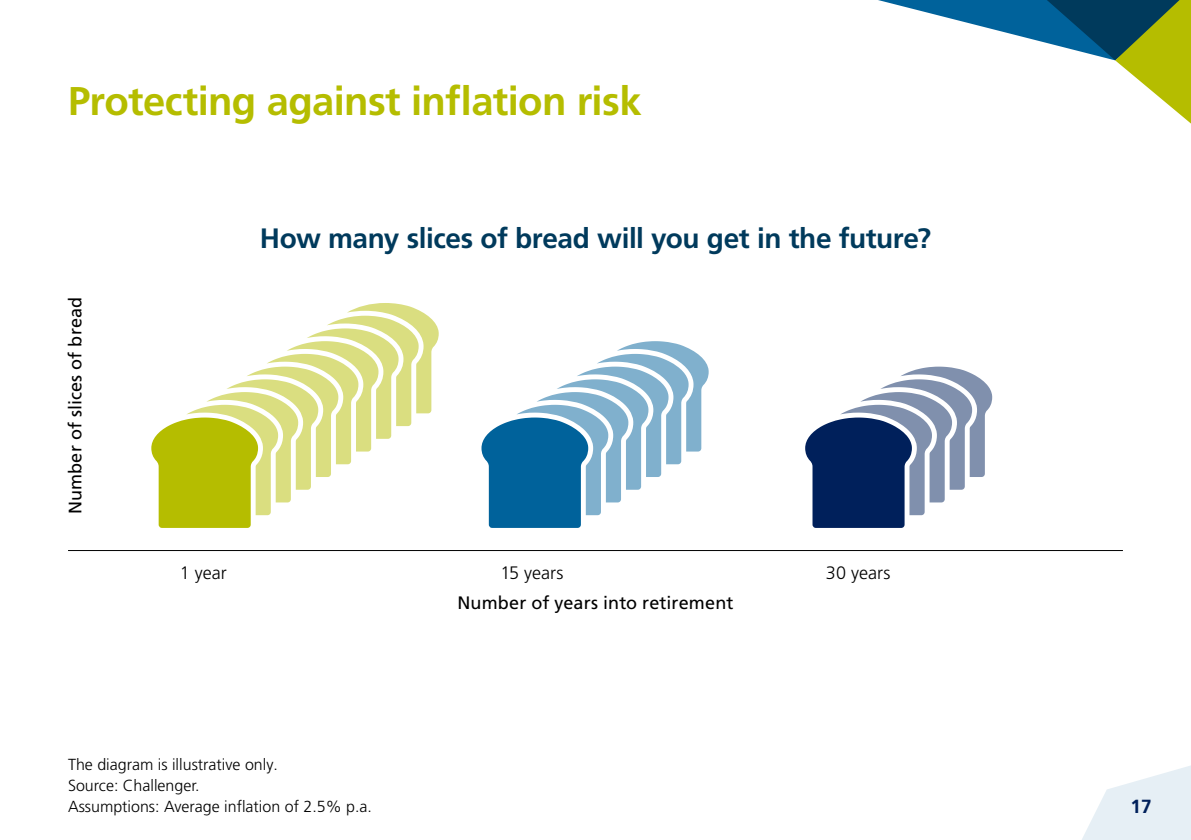
<style>
.page{position:relative;width:1191px;height:840px;background:#fff}
.page>*{position:absolute;margin:0;border:0;box-sizing:border-box;transform-origin:0 0}
.t1{font:700 40px "Frutiger LT Pro";letter-spacing:-.015em;color:#b5bd00}
.t2{font:700 28px "Frutiger LT Pro";letter-spacing:-.015em;color:#003a5c}
.t3{font:700 19px "Frutiger LT Pro";color:#00205b}
.t4{font:18px "Frutiger LT Pro";letter-spacing:.005em;color:#000}
.t5{font:300 18px "Frutiger LT Pro";color:#000}
.t6{font:300 16px/20.8px "Frutiger LT Pro";color:#000}
</style>
<div class="page">
<svg style="left:1082px;top:765px;width:109px;height:74px"></svg>
<svg style="left:878px;top:0;width:313px;height:124px"></svg>
<hr style="left:68px;top:549px;width:1055px;height:1px;background:#000">
<svg style="left:151px;top:303px;width:288px;height:224px"></svg>
<svg style="left:481px;top:341px;width:227px;height:186px"></svg>
<svg style="left:805px;top:366px;width:187px;height:161px"></svg>
<h1 class="t1" style="left:68px;top:77px;width:575px">Protecting against inflation risk</h1>
<p class="t4" style="left:65px;top:514px;width:219px;rotate:-90deg">Number of slices of bread</p>
<h2 class="t2" style="left:260px;top:221px;width:673px">How many slices of bread will you get in the future?</h2>
<p class="t5" style="left:180px;top:561px;width:49px">1 year</p>
<p class="t5" style="left:500px;top:561px;width:65px">15 years</p>
<p class="t5" style="left:826px;top:561px;width:66px">30 years</p>
<p class="t4" style="left:457px;top:592px;width:277px">Number of years into retirement</p>
<p class="t6" style="left:68px;top:753px;width:305px">The diagram is illustrative only.<br>Source: Challenger.<br>Assumptions: Average inflation of 2.5% p.a.</p>
<p class="t3" style="left:1130px;top:795px;width:23px">17</p>
</div>
